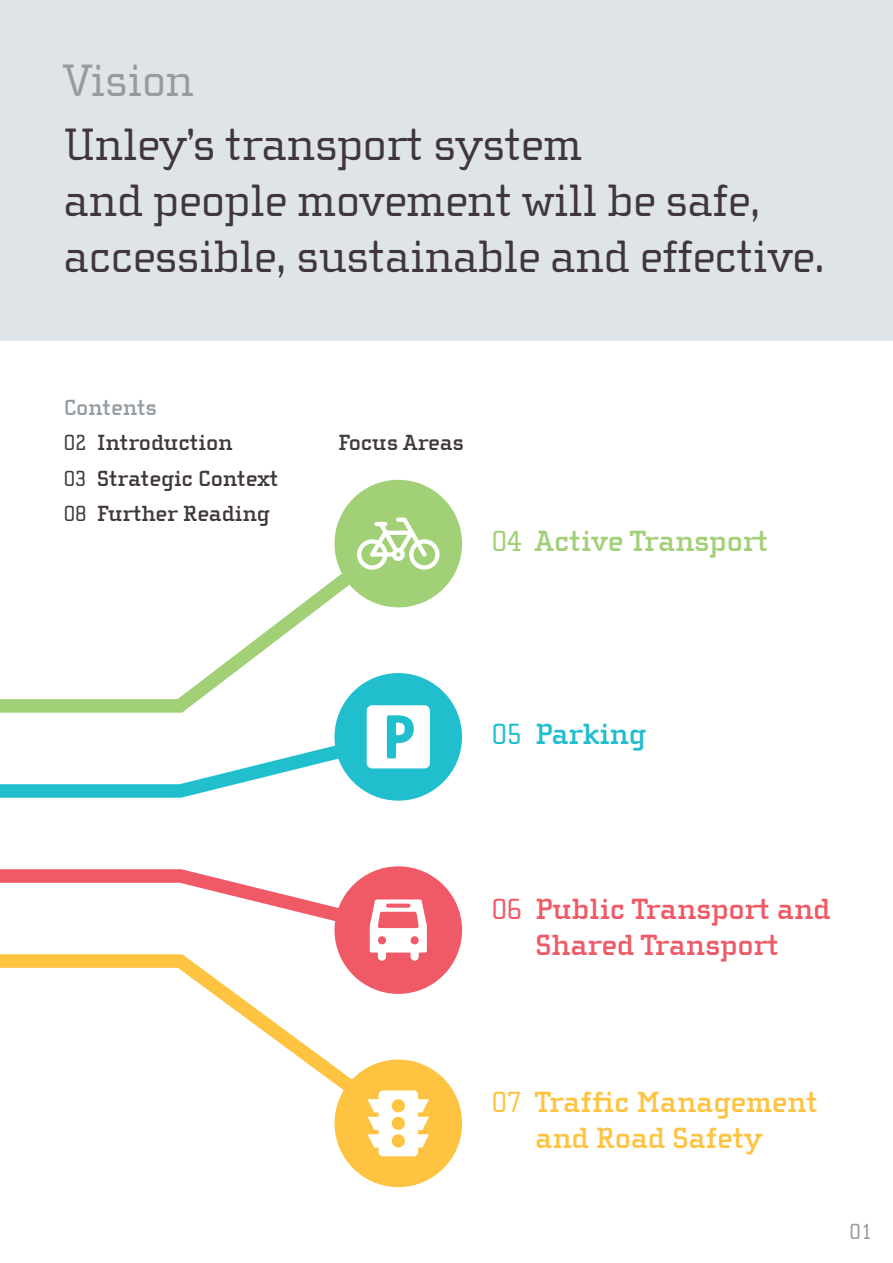
<style>
.page{position:relative;width:893px;height:1263px;background:#fff}
.page>*{position:absolute;margin:0;border:0;box-sizing:border-box;transform-origin:0 0}
.t1{font:46.5px/55.8px "Cholla Slab OT";letter-spacing:-.01em;color:#3f373b}
.t2{font:46.5px "Cholla Slab OT";letter-spacing:-.01em;color:#959ca1}
.t3{font:700 30px/36px "Cholla Slab OT";letter-spacing:-.01em;color:#f05a67;text-align:center}
.t4{font:700 30px/36px "Cholla Slab OT";letter-spacing:-.01em;color:#fec340;text-align:center}
.t5{font:700 30px "Cholla Slab OT";letter-spacing:-.01em;color:#a1d076}
.t6{font:700 30px "Cholla Slab OT";letter-spacing:-.01em;color:#21bece}
.t7{font:700 22.5px/35.5px "Cholla Slab OT";letter-spacing:-.01em;color:#3f373b}
.t8{font:22.5px "Cholla Slab OT";color:#959ca1}
.s1{color:#959ca1}
.s2{font-weight:400}
</style>
<div class="page">
<div style="left:0;top:0;width:893px;height:340px;background:#dfe4e8"></div>
<svg style="left:0;top:571px;width:417px;height:134px"></svg>
<svg style="left:0;top:961px;width:417px;height:129px"></svg>
<div style="left:334px;top:480px;width:128px;height:127px;background:#a1d076;border-radius:50%"></div>
<svg style="left:357px;top:517px;width:83px;height:53px"></svg>
<div style="left:334px;top:673px;width:128px;height:128px;background:#21bece;border-radius:50%"></div>
<svg style="left:0;top:705px;width:430px;height:96px"></svg>
<div style="left:334px;top:866px;width:128px;height:128px;background:#f05a67;border-radius:50%"></div>
<svg style="left:0;top:866px;width:427px;height:95px"></svg>
<div style="left:334px;top:1059px;width:128px;height:128px;background:#fec340;border-radius:50%"></div>
<svg style="left:368px;top:1090px;width:61px;height:66px"></svg>
<p class="t2" style="left:64px;top:55px;width:132px">Vision</p>
<p class="t1" style="left:64px;top:117px;width:763px">Unley’s transport system<br>and people movement will be safe, accessible, sustainable and effective.</p>
<p class="t7" style="left:64px;top:390px;width:216px"><span class="s1">Contents<br></span><span class="s2">02</span> Introduction<br><span class="s2">03</span> Strategic Context<br><span class="s2">08</span> Further Reading</p>
<p class="t7" style="left:338px;top:425px;width:128px">Focus Areas</p>
<p class="t5" style="left:492px;top:525px;width:278px"><span class="s2">04</span> Active Transport</p>
<p class="t6" style="left:492px;top:718px;width:156px"><span class="s2">05</span> Parking</p>
<p class="t3" style="left:492px;top:892px;width:340px"><span class="s2">06</span> Public Transport and<br>Shared Transport</p>
<p class="t4" style="left:492px;top:1085px;width:328px"><span class="s2">07</span> Traffic Management and Road Safety</p>
<p class="t8" style="left:850px;top:1219px;width:24px">01</p>
</div>
